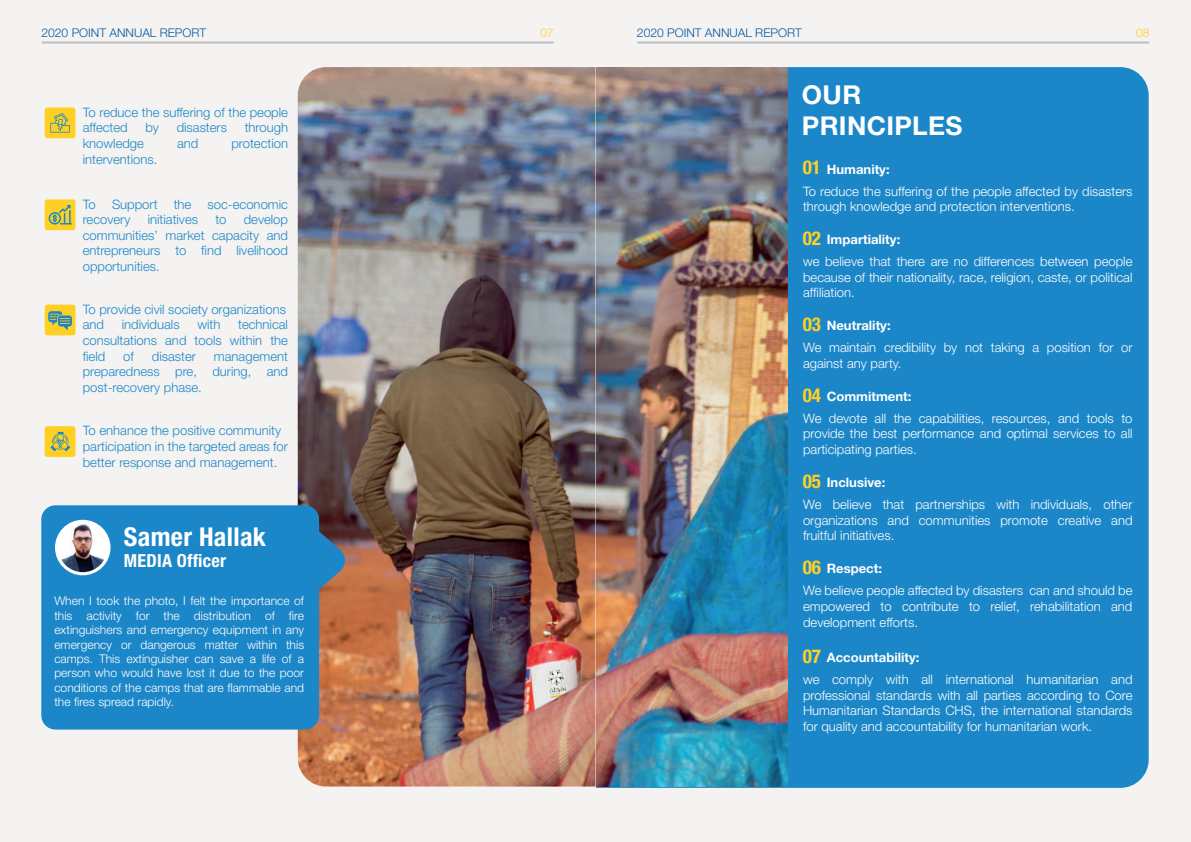
<style>
.page{position:relative;width:1191px;height:842px;background:#fff}
.page>*{position:absolute;margin:0;border:0;box-sizing:border-box;transform-origin:0 0}
.t1{font:700 26px/31.2px "Helvetica Neue LT Pro";letter-spacing:.015em;color:#fff}
.t2{font:700 condensed 26px "Helvetica Neue LT Pro";letter-spacing:.015em;color:#fff}
.t3{font:700 condensed 19.1px "Helvetica Neue LT Pro";color:#ffd024}
.t4{font:700 condensed 18px "Helvetica Neue LT Pro";letter-spacing:.015em;color:#fff}
.t5{font:300 13px/15.6px "Helvetica Neue LT Pro";color:#fff;text-align:justify}
.t6{font:300 13px/15.6px "Helvetica Neue LT Pro";color:#1c87c8}
.t7{font:700 13px "Helvetica Neue LT Pro";color:#fff}
.t8{font:300 12px/14.4px "Helvetica Neue LT Pro";color:#fff;text-align:justify}
.t9{font:300 12px "Helvetica Neue LT Pro";color:#0557a1}
.t10{font:300 12px "Helvetica Neue LT Pro";color:#ffd024}
</style>
<div class="page">
<div style="left:595px;top:0;width:596px;height:842px;background:#f5f3f2"></div>
<div style="left:595px;top:67px;width:553px;height:721px;background:#1c87c8"></div>
<hr style="left:638px;top:42px;width:510px;height:2px;background:#bcbfc0">
<img style="left:595px;top:67px;width:192px;height:719px">
<img style="left:0;top:0;width:595px;height:842px">
<div style="left:45px;top:107px;width:30px;height:31px;background:#ffd024;border-radius:3px"></div>
<hr style="left:43px;top:42px;width:510px;height:2px;background:#bcbfc0">
<svg style="left:50px;top:113px;width:20px;height:20px"></svg>
<div style="left:45px;top:199px;width:30px;height:31px;background:#ffd024;border-radius:3px"></div>
<div style="left:45px;top:305px;width:30px;height:30px;background:#ffd024;border-radius:3px"></div>
<div style="left:45px;top:426px;width:30px;height:31px;background:#ffd024;border-radius:3px"></div>
<svg style="left:49px;top:205px;width:23px;height:20px"></svg>
<svg style="left:48px;top:311px;width:24px;height:20px"></svg>
<svg style="left:50px;top:432px;width:20px;height:19px"></svg>
<svg style="left:41px;top:505px;width:305px;height:224px;fill:#1c87c8"></svg>
<div style="left:55px;top:520px;width:55px;height:55px;background:#fff;border-radius:50%"></div>
<img style="left:58px;top:523px;width:49px;height:49px;border-radius:25px">
<p class="t9" style="left:41px;top:25px;width:166px">2020 POINT ANNUAL REPORT</p>
<p class="t10" style="left:540px;top:25px;width:15px">07</p>
<p class="t6" style="left:83px;top:104px;width:207px">To reduce the suffering of the people affected</p>
<p class="t6" style="left:145px;top:120px;width:15px">by</p>
<p class="t6" style="left:177px;top:120px;width:52px">disasters</p>
<p class="t6" style="left:245px;top:120px;width:45px">through</p>
<p class="t6" style="left:83px;top:135px;width:63px">knowledge</p>
<p class="t6" style="left:177px;top:135px;width:23px">and</p>
<p class="t6" style="left:231px;top:135px;width:58px">protection</p>
<p class="t6" style="left:83px;top:151px;width:76px">interventions.</p>
<p class="t6" style="left:83px;top:196px;width:207px">To Support the soc-economic recovery</p>
<p class="t6" style="left:83px;top:212px;width:207px;text-align:justify;text-indent:161px">develop communities’ market capacity and entrepreneurs to find livelihood opportunities.</p>
<p class="t6" style="left:83px;top:301px;width:205px">To provide civil society organizations and</p>
<p class="t6" style="left:148px;top:212px;width:52px">initiatives</p>
<p class="t6" style="left:215px;top:212px;width:13px">to</p>
<p class="t6" style="left:83px;top:317px;width:207px;text-align:justify;text-indent:155px">technical consultations and tools within the field</p>
<p class="t6" style="left:122px;top:317px;width:59px">individuals</p>
<p class="t6" style="left:197px;top:317px;width:24px">with</p>
<p class="t6" style="left:123px;top:348px;width:12px">of</p>
<p class="t6" style="left:152px;top:348px;width:46px">disaster</p>
<p class="t6" style="left:83px;top:348px;width:207px;text-align:justify;text-indent:131px">management preparedness pre, during, and post-recovery phase.</p>
<p class="t6" style="left:83px;top:423px;width:207px">To enhance the positive community participation in the targeted areas for better response and management.</p>
<h1 class="t2" style="left:124px;top:521px;width:144px">Samer Hallak</h1>
<h3 class="t4" style="left:124px;top:549px;width:104px">MEDIA Officer</h3>
<p class="t8" style="left:54px;top:594px;width:251px">When I took the photo, I felt the importance of this activity for the distribution of fire extinguishers and emergency equipment in any emergency or dangerous matter within this camps. This extinguisher can save a life of a person who would have lost it due to the poor conditions of the camps that are flammable and the fires spread rapidly.</p>
<p class="t9" style="left:637px;top:25px;width:166px">2020 POINT ANNUAL REPORT</p>
<p class="t10" style="left:1136px;top:25px;width:15px">08</p>
<h1 class="t1" style="left:802px;top:79px;width:162px">OUR<br>PRINCIPLES</h1>
<h2 class="t3" style="left:802px;top:156px;width:20px">01</h2>
<p class="t5" style="left:803px;top:183px;width:331px">To reduce the suffering of the people affected by disasters through knowledge and protection interventions.</p>
<p class="t7" style="left:826px;top:161px;width:64px">Humanity:</p>
<h2 class="t3" style="left:802px;top:226px;width:20px">02</h2>
<p class="t5" style="left:803px;top:253px;width:331px">we believe that there are no differences between people because of their nationality, race, religion, caste, or political affiliation.</p>
<p class="t7" style="left:826px;top:231px;width:75px">Impartiality:</p>
<h2 class="t3" style="left:802px;top:313px;width:20px">03</h2>
<p class="t5" style="left:803px;top:340px;width:331px">We maintain credibility by not taking a position for or against any party.</p>
<p class="t7" style="left:826px;top:318px;width:65px">Neutrality:</p>
<h2 class="t3" style="left:802px;top:383px;width:20px">04</h2>
<p class="t5" style="left:803px;top:410px;width:331px">We devote all the capabilities, resources, and tools to provide the best performance and optimal services to all participating parties.</p>
<p class="t7" style="left:826px;top:388px;width:86px">Commitment:</p>
<h2 class="t3" style="left:802px;top:469px;width:20px">05</h2>
<p class="t5" style="left:803px;top:496px;width:331px">We believe that partnerships with individuals, other organizations and communities promote creative and fruitful initiatives.</p>
<p class="t7" style="left:826px;top:474px;width:60px">Inclusive:</p>
<h2 class="t3" style="left:802px;top:556px;width:20px">06</h2>
<p class="t5" style="left:803px;top:583px;width:331px">We believe people affected by disasters can and should be empowered to contribute to relief, rehabilitation and development efforts.</p>
<p class="t7" style="left:826px;top:560px;width:57px">Respect:</p>
<h2 class="t3" style="left:802px;top:644px;width:20px">07</h2>
<p class="t5" style="left:803px;top:671px;width:331px">we comply with all international humanitarian and professional standards with all parties according to Core Humanitarian Standards CHS, the international standards for quality and accountability for humanitarian work.</p>
<p class="t7" style="left:826px;top:649px;width:94px">Accountability:</p>
</div>
